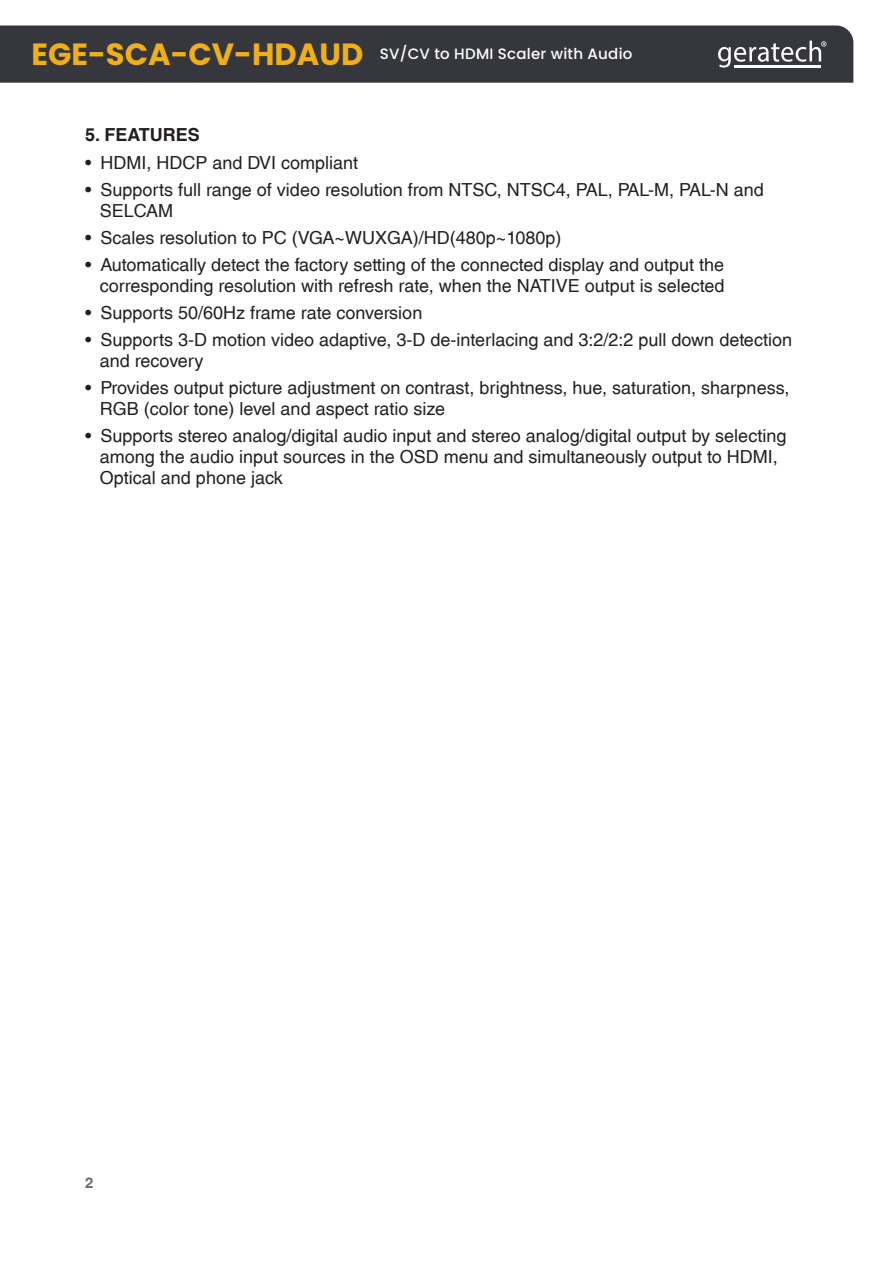
<style>
.page{position:relative;width:893px;height:1263px;background:#fff}
.page>*{position:absolute;margin:0;border:0;box-sizing:border-box;transform-origin:0 0}
.t1{font:18px/21px "Helvetica LT Std";color:#231f20}
.Paragraph_Header{font:700 18px "Helvetica LT Std";color:#231f20}
.t2{font:500 15px "Poppins";letter-spacing:.015em;color:#fff}
.t3{font:700 15px "Helvetica LT Std";color:#6c6d70}
.s1{font-weight:700;font-size:30.75px;color:#eeaf1b}
</style>
<div class="page">
<div style="left:0;top:25px;width:853px;height:58px;background:#36373d"></div>
<svg style="left:718px;top:41px;width:108px;height:27px"></svg>
<hr style="left:762px;top:65px;width:30px;height:2px;background:#fff">
<hr style="left:792px;top:65px;width:29px;height:2px;background:#fff">
<hr style="left:734px;top:65px;width:28px;height:2px;background:#fff">
<p class="t2" style="left:31px;top:45px;width:602px"><span class="s1">EGE-SCA-CV-HDAUD</span> SV/CV to HDMI Scaler with Audio</p>
<p class="Paragraph_Header" style="left:85px;top:123px;width:116px">5. FEATURES</p>
<p class="t1" style="left:85px;top:152px;width:275px">• HDMI, HDCP and DVI compliant</p>
<p class="t1" style="left:100px;top:179px;width:665px;text-indent:-15px">• Supports full range of video resolution from NTSC, NTSC4, PAL, PAL-M, PAL-N and<br>SELCAM</p>
<p class="t1" style="left:85px;top:227px;width:478px">• Scales resolution to PC (VGA~WUXGA)/HD(480p~1080p)</p>
<p class="t1" style="left:85px;top:254px;width:641px;text-align:right">• Automatically detect the factory setting of the connected display and output the corresponding resolution with refresh rate, when the NATIVE output is selected</p>
<p class="t1" style="left:85px;top:302px;width:339px">• Supports 50/60Hz frame rate conversion</p>
<p class="t1" style="left:100px;top:329px;width:694px;text-indent:-15px">• Supports 3-D motion video adaptive, 3-D de-interlacing and 3:2/2:2 pull down detection and recovery</p>
<p class="t1" style="left:100px;top:377px;width:691px;text-indent:-15px">• Provides output picture adjustment on contrast, brightness, hue, saturation, sharpness,<br>RGB (color tone) level and aspect ratio size</p>
<p class="t1" style="left:100px;top:425px;width:688px;text-indent:-15px">• Supports stereo analog/digital audio input and stereo analog/digital output by selecting among the audio input sources in the OSD menu and simultaneously output to HDMI,<br>Optical and phone jack</p>
<p class="t3" style="left:85px;top:1173px;width:10px">2</p>
</div>
